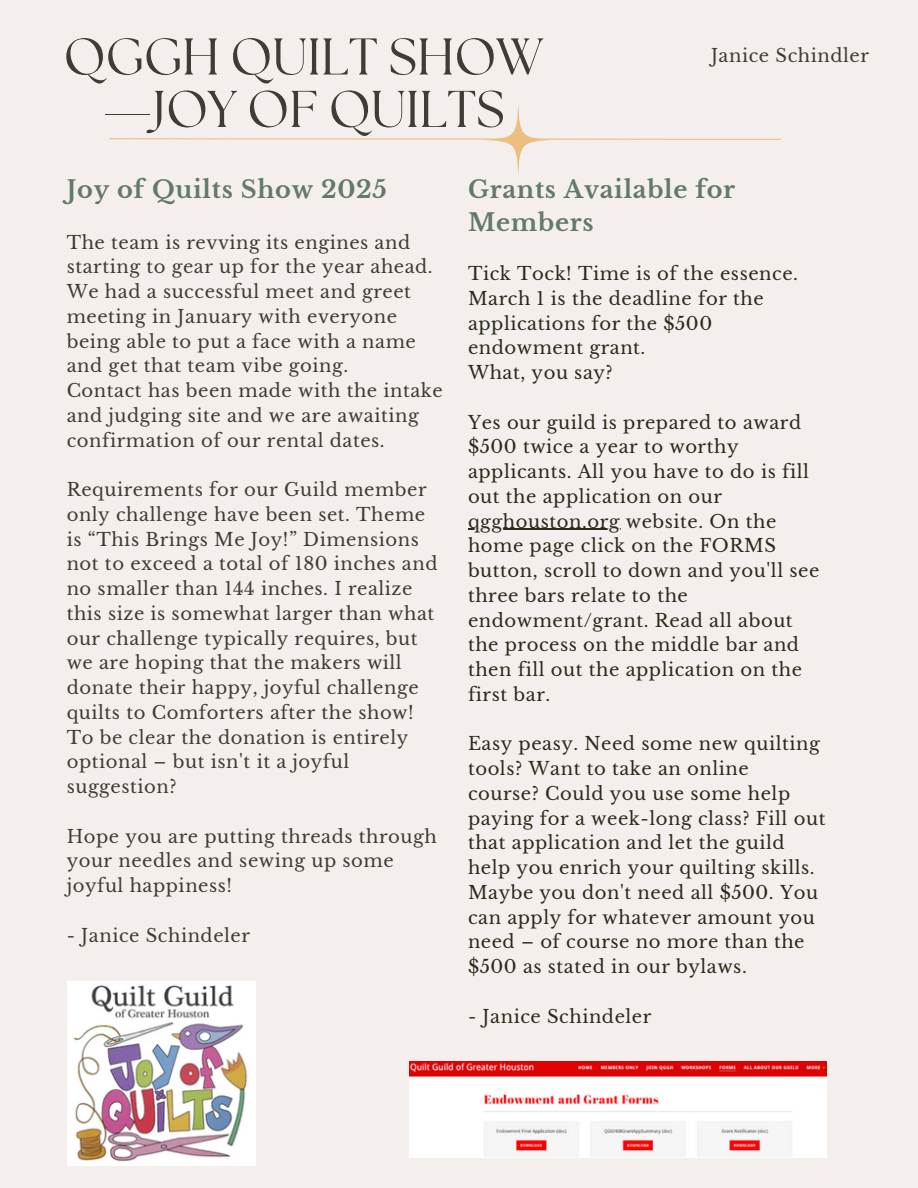
<style>
.page{position:relative;width:918px;height:1188px;background:#f4efec}
.page>*{position:absolute;margin:0;border:0;box-sizing:border-box;transform-origin:0 0}
.t1{font:51.6px/52.5px "The Seasons";color:#3f3b36;text-align:center}
.t2{font:700 24px/32.7px "Libre Baskerville";letter-spacing:.03em;color:#64796a}
.t3{font:18px/24.8px "Libre Baskerville";letter-spacing:.03em;color:#3f3b36}
.t4{font:18px/24.8px "Libre Baskerville";letter-spacing:.03em;color:#292b1b}
</style>
<div class="page">
<svg style="left:109px;top:138px;width:672px;height:2px"></svg>
<svg style="left:481px;top:103px;width:74px;height:74px"></svg>
<img style="left:67px;top:982px;width:188px;height:183px">
<img style="left:410px;top:1061px;width:416px;height:97px">
<hr style="left:468px;top:529px;width:152px;height:1px;background:#292b1b">
<h1 class="t1" style="left:64px;top:34px;width:481px">QGGH QUILT SHOW —JOY OF QUILTS</h1>
<h2 class="t3" style="left:711px;top:43px;width:159px">Janice Schindler</h2>
<p class="t2" style="left:67px;top:173px;width:322px">Joy of Quilts Show 2025</p>
<p class="t3" style="left:67px;top:230px;width:368px">The team is revving its engines and starting to gear up for the year ahead.<br>We had a successful meet and greet meeting in January with everyone being able to put a face with a name and get that team vibe going.</p>
<p class="t3" style="left:67px;top:378px;width:378px">Contact has been made with the intake and judging site and we are awaiting confirmation of our rental dates.</p>
<p class="t3" style="left:67px;top:477px;width:372px">Requirements for our Guild member only challenge have been set. Theme is “This Brings Me Joy!” Dimensions not to exceed a total of 180 inches and no smaller than 144 inches. I realize this size is somewhat larger than what our challenge typically requires, but we are hoping that the makers will donate their happy, joyful challenge quilts to Comforters after the show!<br>To be clear the donation is entirely optional – but isn't it a joyful suggestion?</p>
<p class="t3" style="left:67px;top:824px;width:372px">Hope you are putting threads through your needles and sewing up some joyful happiness!</p>
<h2 class="t3" style="left:67px;top:923px;width:185px">- Janice Schindeler</h2>
<p class="t2" style="left:468px;top:173px;width:269px">Grants Available for<br>Members</p>
<p class="t4" style="left:468px;top:261px;width:331px">Tick Tock! Time is of the essence.<br>March 1 is the deadline for the applications for the $500 endowment grant.</p>
<p class="t4" style="left:468px;top:360px;width:146px">What, you say?</p>
<p class="t4" style="left:468px;top:410px;width:342px">Yes our guild is prepared to award $500 twice a year to worthy applicants. All you have to do is fill out the application on our</p>
<p class="t4" style="left:468px;top:509px;width:353px">qgghouston.org website. On the home page click on the FORMS button, scroll to down and you'll see three bars relate to the endowment/grant. Read all about the process on the middle bar and then fill out the application on the first bar.</p>
<p class="t4" style="left:468px;top:732px;width:359px">Easy peasy. Need some new quilting tools? Want to take an online<br>course? Could you use some help paying for a week-long class? Fill out</p>
<p class="t4" style="left:468px;top:831px;width:352px">that application and let the guild help you enrich your quilting skills.<br>Maybe you don't need all $500. You can apply for whatever amount you need – of course no more than the $500 as stated in our bylaws.</p>
<p class="t4" style="left:468px;top:1004px;width:185px">- Janice Schindeler</p>
</div>
